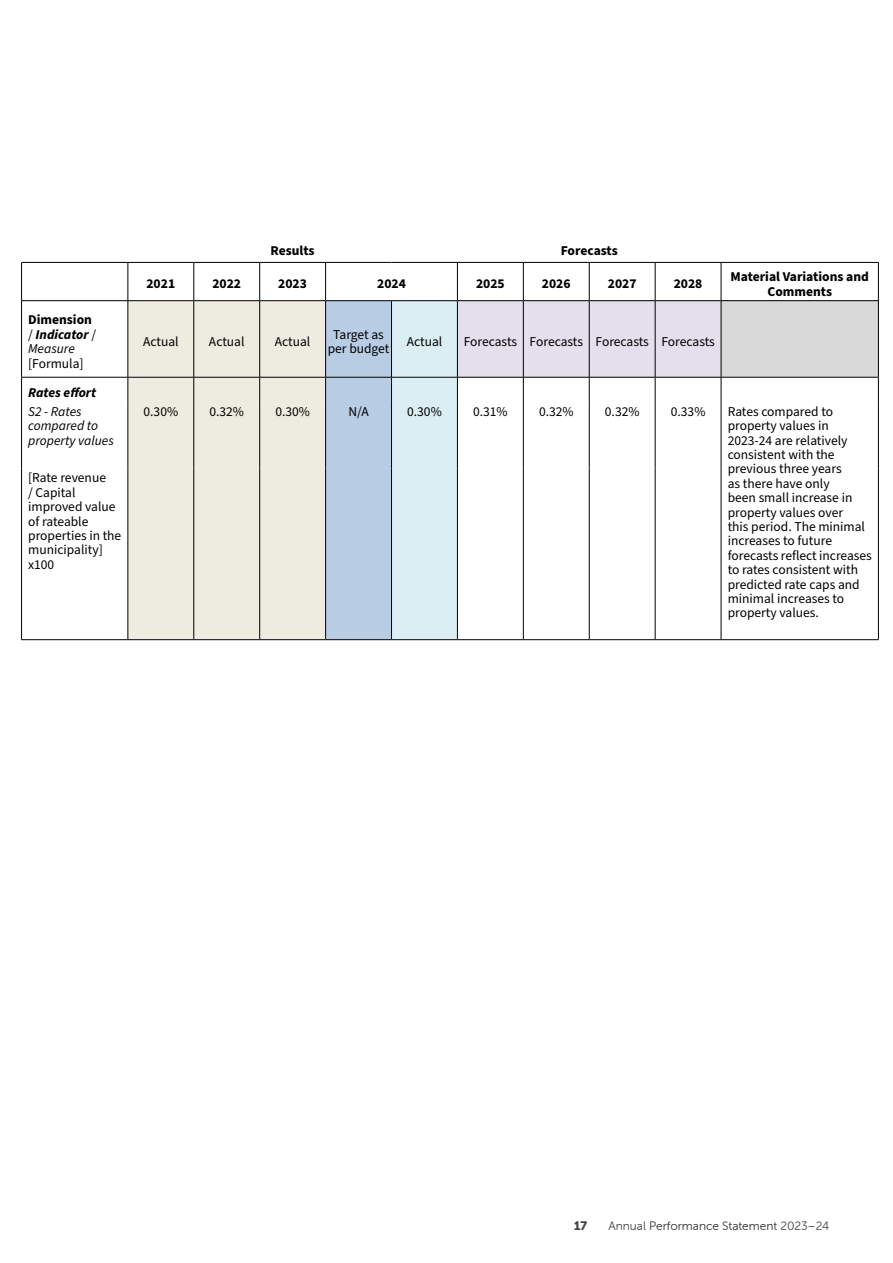
<style>
.page{position:relative;width:893px;height:1263px;background:#fff}
.page>*{position:absolute;margin:0;border:0;box-sizing:border-box;transform-origin:0 0}
.t1{font:13.5px/14.4px "Source Sans Pro";color:#000}
.t2{font:700 13.5px/14.4px "Source Sans Pro";color:#000;text-align:center}
.t3{font:italic 13.5px/14.4px "Source Sans Pro";color:#000}
.t4{font:italic 700 13.5px "Source Sans Pro";color:#000}
.t5{font:12.15px "Museo Sans Rounded 300";color:#333334}
.t6{font:12.15px "Museo Sans Rounded 900";color:#454546}
.s1{font-weight:400}
.s2{font-style:italic}
.s3{font-weight:400;font-style:italic}
.s4{color:#454546}
</style>
<div class="page">
<svg style="left:22px;top:261px;width:856px;height:378px"></svg>
<div style="left:129px;top:301px;width:196px;height:338px;background:#eeece1"></div>
<div style="left:721px;top:301px;width:157px;height:76px;background:#d9d9d9"></div>
<hr style="left:21px;top:263px;width:1px;height:37px;background:#000">
<hr style="left:128px;top:263px;width:1px;height:37px;background:#000">
<hr style="left:193px;top:263px;width:1px;height:37px;background:#000">
<hr style="left:259px;top:263px;width:1px;height:37px;background:#000">
<hr style="left:325px;top:263px;width:1px;height:37px;background:#000">
<hr style="left:457px;top:263px;width:1px;height:37px;background:#000">
<hr style="left:21px;top:262px;width:107px;height:1px;background:#000">
<hr style="left:128px;top:262px;width:66px;height:1px;background:#000">
<hr style="left:194px;top:262px;width:66px;height:1px;background:#000">
<hr style="left:260px;top:262px;width:66px;height:1px;background:#000">
<hr style="left:326px;top:262px;width:65px;height:1px;background:#000">
<hr style="left:391px;top:262px;width:66px;height:1px;background:#000">
<hr style="left:457px;top:262px;width:66px;height:1px;background:#000">
<hr style="left:523px;top:262px;width:66px;height:1px;background:#000">
<hr style="left:589px;top:262px;width:66px;height:1px;background:#000">
<hr style="left:655px;top:262px;width:66px;height:1px;background:#000">
<hr style="left:721px;top:262px;width:158px;height:1px;background:#000">
<hr style="left:523px;top:263px;width:1px;height:37px;background:#000">
<hr style="left:589px;top:263px;width:1px;height:37px;background:#000">
<hr style="left:655px;top:263px;width:1px;height:37px;background:#000">
<hr style="left:721px;top:263px;width:1px;height:37px;background:#000">
<hr style="left:878px;top:263px;width:1px;height:37px;background:#000">
<hr style="left:21px;top:301px;width:1px;height:76px;background:#000">
<hr style="left:128px;top:301px;width:1px;height:76px;background:#000">
<hr style="left:193px;top:301px;width:1px;height:76px;background:#000">
<hr style="left:259px;top:301px;width:1px;height:76px;background:#000">
<hr style="left:878px;top:301px;width:1px;height:76px;background:#000">
<hr style="left:21px;top:300px;width:107px;height:1px;background:#000">
<hr style="left:128px;top:300px;width:66px;height:1px;background:#000">
<hr style="left:194px;top:300px;width:66px;height:1px;background:#000">
<hr style="left:260px;top:300px;width:66px;height:1px;background:#000">
<hr style="left:326px;top:300px;width:65px;height:1px;background:#000">
<hr style="left:391px;top:300px;width:66px;height:1px;background:#000">
<hr style="left:457px;top:300px;width:66px;height:1px;background:#000">
<hr style="left:523px;top:300px;width:66px;height:1px;background:#000">
<hr style="left:589px;top:300px;width:66px;height:1px;background:#000">
<hr style="left:655px;top:300px;width:66px;height:1px;background:#000">
<hr style="left:721px;top:300px;width:158px;height:1px;background:#000">
<hr style="left:21px;top:377px;width:107px;height:1px;background:#000">
<hr style="left:128px;top:377px;width:66px;height:1px;background:#000">
<hr style="left:194px;top:377px;width:66px;height:1px;background:#000">
<hr style="left:260px;top:377px;width:66px;height:1px;background:#000">
<hr style="left:721px;top:377px;width:158px;height:1px;background:#000">
<svg style="left:21px;top:377px;width:1px;height:25px"></svg>
<svg style="left:128px;top:377px;width:1px;height:25px"></svg>
<svg style="left:193px;top:377px;width:1px;height:25px"></svg>
<svg style="left:259px;top:377px;width:1px;height:25px"></svg>
<svg style="left:325px;top:301px;width:397px;height:338px"></svg>
<svg style="left:878px;top:377px;width:1px;height:25px"></svg>
<hr style="left:878px;top:402px;width:1px;height:66px;background:#000">
<hr style="left:878px;top:468px;width:1px;height:171px;background:#000">
<hr style="left:21px;top:639px;width:107px;height:1px;background:#000">
<hr style="left:128px;top:639px;width:66px;height:1px;background:#000">
<hr style="left:194px;top:639px;width:66px;height:1px;background:#000">
<hr style="left:260px;top:639px;width:66px;height:1px;background:#000">
<hr style="left:326px;top:639px;width:65px;height:1px;background:#000">
<hr style="left:391px;top:639px;width:66px;height:1px;background:#000">
<hr style="left:457px;top:639px;width:66px;height:1px;background:#000">
<hr style="left:523px;top:639px;width:66px;height:1px;background:#000">
<hr style="left:589px;top:639px;width:66px;height:1px;background:#000">
<hr style="left:655px;top:639px;width:66px;height:1px;background:#000">
<hr style="left:721px;top:639px;width:158px;height:1px;background:#000">
<hr style="left:21px;top:402px;width:1px;height:66px;background:#000">
<hr style="left:128px;top:402px;width:1px;height:66px;background:#000">
<hr style="left:193px;top:402px;width:1px;height:66px;background:#000">
<hr style="left:259px;top:402px;width:1px;height:66px;background:#000">
<hr style="left:325px;top:402px;width:1px;height:66px;background:#000">
<hr style="left:391px;top:402px;width:1px;height:66px;background:#000">
<hr style="left:457px;top:402px;width:1px;height:66px;background:#000">
<hr style="left:523px;top:402px;width:1px;height:66px;background:#000">
<hr style="left:589px;top:402px;width:1px;height:66px;background:#000">
<hr style="left:655px;top:402px;width:1px;height:66px;background:#000">
<hr style="left:721px;top:402px;width:1px;height:66px;background:#000">
<hr style="left:21px;top:468px;width:1px;height:171px;background:#000">
<hr style="left:128px;top:468px;width:1px;height:171px;background:#000">
<hr style="left:193px;top:468px;width:1px;height:171px;background:#000">
<hr style="left:259px;top:468px;width:1px;height:171px;background:#000">
<hr style="left:325px;top:468px;width:1px;height:171px;background:#000">
<hr style="left:391px;top:468px;width:1px;height:171px;background:#000">
<hr style="left:457px;top:468px;width:1px;height:171px;background:#000">
<hr style="left:523px;top:468px;width:1px;height:171px;background:#000">
<hr style="left:589px;top:468px;width:1px;height:171px;background:#000">
<hr style="left:655px;top:468px;width:1px;height:171px;background:#000">
<hr style="left:721px;top:468px;width:1px;height:171px;background:#000">
<p class="t2" style="left:271px;top:244px;width:46px">Results</p>
<p class="t2" style="left:561px;top:244px;width:58px">Forecasts</p>
<p class="t2" style="left:28px;top:313px;width:69px;text-align:left">Dimension <span class="s1">/</span> <span class="s2">Indicator</span> <span class="s1">/<br></span><span class="s3">Measure</span></p>
<p class="t1" style="left:28px;top:356px;width:57px">[Formula]</p>
<p class="t2" style="left:146px;top:277px;width:30px">2021</p>
<p class="t2" style="left:212px;top:277px;width:30px">2022</p>
<p class="t2" style="left:278px;top:277px;width:30px">2023</p>
<p class="t2" style="left:377px;top:277px;width:30px">2024</p>
<p class="t2" style="left:476px;top:277px;width:30px">2025</p>
<p class="t2" style="left:542px;top:277px;width:30px">2026</p>
<p class="t2" style="left:608px;top:277px;width:30px">2027</p>
<p class="t2" style="left:674px;top:277px;width:30px">2028</p>
<p class="t2" style="left:731px;top:270px;width:140px">Material Variations and<br>Comments</p>
<p class="t1" style="left:143px;top:335px;width:37px">Actual</p>
<p class="t1" style="left:209px;top:335px;width:37px">Actual</p>
<p class="t1" style="left:275px;top:335px;width:37px">Actual</p>
<p class="t1" style="left:328px;top:327px;width:63px;text-align:center">Target as per budget</p>
<p class="t1" style="left:407px;top:335px;width:37px">Actual</p>
<p class="t1" style="left:464px;top:335px;width:253px">Forecasts Forecasts Forecasts Forecasts</p>
<p class="t4" style="left:28px;top:383px;width:70px">Rates effort</p>
<p class="t3" style="left:28px;top:404px;width:87px">S2 - Rates compared to property values</p>
<p class="t1" style="left:144px;top:404px;width:36px">0.30%</p>
<p class="t1" style="left:209px;top:404px;width:36px">0.32%</p>
<p class="t1" style="left:275px;top:404px;width:36px">0.30%</p>
<p class="t1" style="left:348px;top:404px;width:22px">N/A</p>
<p class="t1" style="left:407px;top:404px;width:36px">0.30%</p>
<p class="t1" style="left:473px;top:404px;width:36px">0.31%</p>
<p class="t1" style="left:539px;top:404px;width:36px">0.32%</p>
<p class="t1" style="left:605px;top:404px;width:36px">0.32%</p>
<p class="t1" style="left:671px;top:404px;width:36px">0.33%</p>
<p class="t1" style="left:728px;top:404px;width:146px">Rates compared to property values in<br>2023-24 are relatively consistent with the previous three years<br>as there have only<br>been small increase in property values over<br>this period. The minimal increases to future forecasts reflect increases to rates consistent with predicted rate caps and minimal increases to property values.</p>
<p class="t1" style="left:28px;top:471px;width:95px">[Rate revenue<br>/ Capital improved value of rateable properties in the municipality] x100</p>
<p class="t6" style="left:574px;top:1218px;width:15px">17</p>
<p class="t5" style="left:608px;top:1219px;width:222px"><span class="s4">Annual</span> Performance Statement <span class="s4">2023–24</span></p>
</div>
